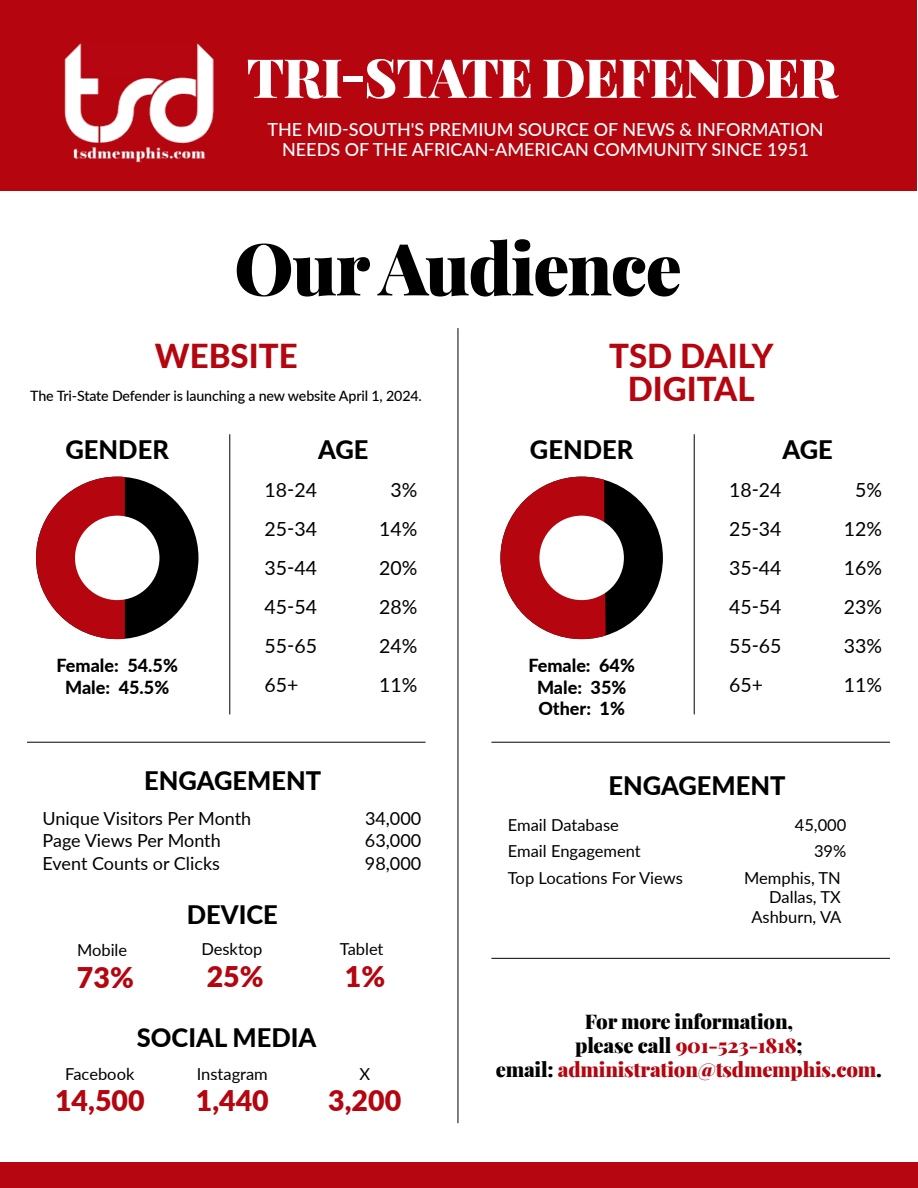
<style>
.page{position:relative;width:918px;height:1188px;background:#fff}
.page>*{position:absolute;margin:0;border:0;box-sizing:border-box;transform-origin:0 0}
.t1{font:900 72px "Playfair Display";letter-spacing:-.02em;color:#000}
.t2{font:900 54px "Playfair Display";letter-spacing:-.02em;color:#fff}
.t3{font:800 33px/33px "Lato";color:#b5050f;text-align:center}
.t4{font:900 28.5px "Lato";color:#b5050f}
.t5{font:800 25.5px "Lato";color:#000}
.t6{font:900 20.25px/24px "Playfair Display";letter-spacing:-.01em;color:#b5050f;text-align:center}
.t7{font:19.5px "Lato";color:#000}
.t8{font:500 18px/19.5px "Lato";color:#fff;text-align:center}
.t9{font:18px "Lato";color:#000}
.t10{font:800 18px/21.6px "Lato";color:#000;text-align:center}
.t11{font:16.5px/19.5px "Lato";color:#000;text-align:right}
.t12{font:500 14.25px "Lato";letter-spacing:-.01em;color:#000}
.s1{color:#000}
</style>
<div class="page">
<div style="left:0;top:0;width:917px;height:190px;background:#b5050f"></div>
<img style="left:64px;top:43px;width:150px;height:120px">
<div style="left:87px;top:43px;width:104px;height:31px;background:#b60611"></div>
<div style="left:0;top:1162px;width:918px;height:25px;background:#b60611"></div>
<div style="left:36px;top:477px;width:162px;height:162px;background:#000;border-radius:50%"></div>
<svg style="left:36px;top:477px;width:89px;height:162px"></svg>
<div style="left:75px;top:516px;width:84px;height:84px;background:#fff;border-radius:50%"></div>
<div style="left:500px;top:477px;width:163px;height:162px;background:#000;border-radius:50%"></div>
<svg style="left:500px;top:477px;width:106px;height:162px"></svg>
<div style="left:539px;top:516px;width:85px;height:84px;background:#fff;border-radius:50%"></div>
<hr style="left:229px;top:434px;width:1px;height:280px;background:#000">
<hr style="left:694px;top:434px;width:1px;height:280px;background:#000">
<hr style="left:458px;top:328px;width:1px;height:795px;background:#000">
<hr style="left:27px;top:742px;width:399px;height:1px;background:#000">
<hr style="left:491px;top:742px;width:399px;height:1px;background:#000">
<hr style="left:491px;top:958px;width:399px;height:1px;background:#000">
<h2 class="t2" style="left:247px;top:35px;width:592px">TRI-STATE DEFENDER</h2>
<p class="t8" style="left:267px;top:119px;width:558px">THE MID-SOUTH'S PREMIUM SOURCE OF NEWS &amp; INFORMATION<br>NEEDS OF THE AFRICAN-AMERICAN COMMUNITY SINCE 1951</p>
<h1 class="t1" style="left:234px;top:212px;width:449px">Our Audience</h1>
<h3 class="t3" style="left:155px;top:338px;width:144px">WEBSITE</h3>
<h3 class="t3" style="left:609px;top:338px;width:166px">TSD DAILY<br>DIGITAL</h3>
<p class="t12" style="left:30px;top:385px;width:393px">The Tri-State Defender is launching a new website April 1, 2024.</p>
<h3 class="t5" style="left:66px;top:430px;width:105px">GENDER</h3>
<h3 class="t5" style="left:318px;top:430px;width:52px">AGE</h3>
<h3 class="t5" style="left:530px;top:430px;width:105px">GENDER</h3>
<h3 class="t5" style="left:783px;top:430px;width:52px">AGE</h3>
<p class="t7" style="left:265px;top:476px;width:54px">18-24</p>
<p class="t7" style="left:391px;top:476px;width:28px">3%</p>
<p class="t7" style="left:265px;top:515px;width:54px">25-34</p>
<p class="t7" style="left:379px;top:515px;width:40px">14%</p>
<p class="t7" style="left:265px;top:554px;width:54px">35-44</p>
<p class="t7" style="left:379px;top:554px;width:40px">20%</p>
<p class="t7" style="left:265px;top:593px;width:54px">45-54</p>
<p class="t7" style="left:379px;top:593px;width:40px">28%</p>
<p class="t7" style="left:265px;top:632px;width:54px">55-65</p>
<p class="t7" style="left:379px;top:632px;width:40px">24%</p>
<p class="t7" style="left:265px;top:671px;width:35px">65+</p>
<p class="t7" style="left:379px;top:671px;width:40px">11%</p>
<p class="t10" style="left:57px;top:654px;width:123px">Female: 54.5%<br>Male: 45.5%</p>
<p class="t10" style="left:528px;top:654px;width:108px">Female: 64%<br>Male: 35%<br>Other: 1%</p>
<p class="t7" style="left:729px;top:476px;width:54px">18-24</p>
<p class="t7" style="left:855px;top:476px;width:28px">5%</p>
<p class="t7" style="left:729px;top:515px;width:54px">25-34</p>
<p class="t7" style="left:844px;top:515px;width:40px">12%</p>
<p class="t7" style="left:729px;top:554px;width:54px">35-44</p>
<p class="t7" style="left:844px;top:554px;width:40px">16%</p>
<p class="t7" style="left:729px;top:593px;width:54px">45-54</p>
<p class="t7" style="left:844px;top:593px;width:40px">23%</p>
<p class="t7" style="left:729px;top:632px;width:54px">55-65</p>
<p class="t7" style="left:844px;top:632px;width:40px">33%</p>
<p class="t7" style="left:729px;top:671px;width:35px">65+</p>
<p class="t7" style="left:844px;top:671px;width:40px">11%</p>
<h3 class="t5" style="left:144px;top:762px;width:179px">ENGAGEMENT</h3>
<h3 class="t5" style="left:609px;top:766px;width:179px">ENGAGEMENT</h3>
<p class="t9" style="left:43px;top:806px;width:210px">Unique Visitors Per Month</p>
<p class="t9" style="left:365px;top:806px;width:58px">34,000</p>
<p class="t9" style="left:43px;top:828px;width:180px">Page Views Per Month</p>
<p class="t9" style="left:365px;top:828px;width:58px">63,000</p>
<p class="t9" style="left:43px;top:851px;width:179px">Event Counts or Clicks</p>
<p class="t9" style="left:365px;top:851px;width:58px">98,000</p>
<p class="t11" style="left:77px;top:940px;width:52px">Mobile</p>
<h3 class="t4" style="left:77px;top:956px;width:58px">73%</h3>
<h3 class="t5" style="left:187px;top:896px;width:93px">DEVICE</h3>
<p class="t11" style="left:201px;top:939px;width:63px">Desktop</p>
<h3 class="t4" style="left:207px;top:955px;width:58px">25%</h3>
<p class="t11" style="left:340px;top:939px;width:45px">Tablet</p>
<h3 class="t4" style="left:345px;top:955px;width:42px">1%</h3>
<h3 class="t5" style="left:137px;top:1019px;width:181px">SOCIAL MEDIA</h3>
<p class="t11" style="left:65px;top:1063px;width:71px">Facebook</p>
<h3 class="t4" style="left:55px;top:1079px;width:91px">14,500</h3>
<p class="t11" style="left:197px;top:1063px;width:73px">Instagram</p>
<h3 class="t4" style="left:196px;top:1079px;width:74px">1,440</h3>
<p class="t11" style="left:359px;top:1063px;width:12px">X</p>
<h3 class="t4" style="left:328px;top:1079px;width:74px">3,200</h3>
<p class="t11" style="left:508px;top:815px;width:112px">Email Database</p>
<p class="t11" style="left:795px;top:815px;width:53px">45,000</p>
<p class="t11" style="left:508px;top:841px;width:134px">Email Engagement</p>
<p class="t11" style="left:814px;top:841px;width:34px">39%</p>
<p class="t11" style="left:508px;top:867px;width:176px">Top Locations For Views</p>
<p class="t11" style="left:744px;top:867px;width:99px">Memphis, TN<br>Dallas, TX<br>Ashburn, VA</p>
<p class="t6" style="left:496px;top:1008px;width:388px"><span class="s1">For more information,<br>please call</span> 901-523-1818<span class="s1">;<br>email:</span> administration@tsdmemphis.com<span class="s1">.</span></p>
</div>
